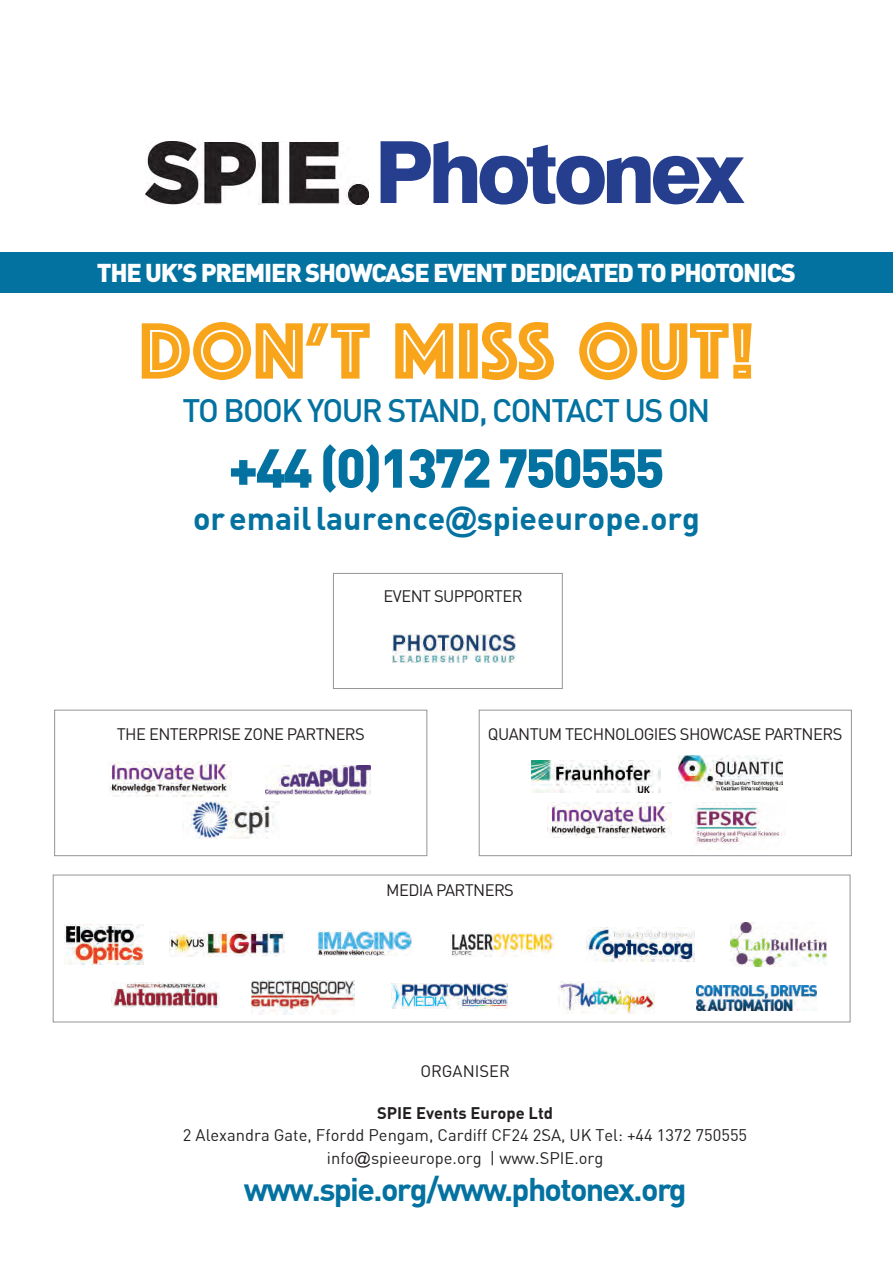
<style>
.page{position:relative;width:893px;height:1263px;background:#fff}
.page>*{position:absolute;margin:0;border:0;box-sizing:border-box;transform-origin:0 0}
.t1{font:82.8px "Phosphate Inline";color:#f9a51b}
.t2{font:900 54px "DIN";letter-spacing:-.05em;color:#0372a1}
.t3{font:700 32.1px "DIN";color:#0372a1}
.t4{font:700 32.1px "DIN";letter-spacing:-.05em;color:#0372a1}
.t5{font:500 32.1px "DIN";letter-spacing:-.05em;color:#0372a1}
.t6{font:900 25.5px "DIN";letter-spacing:-.05em;color:#fff}
.t7{font:16.5px/22.2px "DIN";color:#231f20;text-align:center}
.t8{font:16.5px "DIN";letter-spacing:-.035em;color:#231f20}
.t9{font:700 16.5px "DIN";color:#231f20}
.s1{font-family:"Arial"}
</style>
<div class="page">
<div style="left:53px;top:875px;width:797px;height:147px;border:1px solid #939598"></div>
<div style="left:479px;top:710px;width:373px;height:146px;border:1px solid #939598"></div>
<div style="left:54px;top:710px;width:373px;height:146px;border:1px solid #939598"></div>
<div style="left:333px;top:573px;width:230px;height:116px;border:1px solid #939598"></div>
<div style="left:0;top:252px;width:892px;height:41px;background:#0372a1"></div>
<svg style="left:381px;top:141px;width:363px;height:64px"></svg>
<img style="left:170px;top:931px;width:115px;height:26px">
<img style="left:317px;top:931px;width:94px;height:24px">
<img style="left:450px;top:932px;width:103px;height:24px">
<img style="left:586px;top:927px;width:108px;height:34px">
<img style="left:731px;top:922px;width:96px;height:45px">
<img style="left:112px;top:982px;width:108px;height:25px">
<img style="left:252px;top:981px;width:103px;height:34px">
<img style="left:64px;top:924px;width:79px;height:40px">
<img style="left:392px;top:634px;width:123px;height:29px">
<img style="left:392px;top:983px;width:115px;height:25px">
<img style="left:559px;top:982px;width:95px;height:31px">
<img style="left:696px;top:985px;width:120px;height:25px">
<img style="left:108px;top:761px;width:124px;height:35px">
<img style="left:548px;top:803px;width:123px;height:35px">
<img style="left:182px;top:802px;width:92px;height:36px">
<img style="left:265px;top:765px;width:105px;height:29px">
<img style="left:531px;top:760px;width:130px;height:32px">
<img style="left:679px;top:756px;width:103px;height:34px">
<img style="left:691px;top:802px;width:91px;height:43px">
<img style="left:146px;top:141px;width:223px;height:64px">
<h3 class="t6" style="left:97px;top:258px;width:700px">THE UK’S PREMIER SHOWCASE EVENT DEDICATED TO PHOTONICS</h3>
<h1 class="t1" style="left:139px;top:301px;width:617px">DON’T MISS OUT!</h1>
<h3 class="t5" style="left:183px;top:392px;width:529px">TO BOOK YOUR STAND, CONTACT US ON</h3>
<h2 class="t2" style="left:228px;top:437px;width:438px">+44 (0)1372 750555</h2>
<h3 class="t3" style="left:193px;top:497px;width:508px">or email laurence<span class="s1">@</span>spieeurope.org</h3>
<p class="t8" style="left:384px;top:587px;width:140px">EVENT SUPPORTER</p>
<p class="t8" style="left:117px;top:724px;width:250px">THE ENTERPRISE ZONE PARTNERS</p>
<p class="t8" style="left:488px;top:724px;width:356px">QUANTUM TECHNOLOGIES SHOWCASE PARTNERS</p>
<p class="t8" style="left:386px;top:880px;width:129px">MEDIA PARTNERS</p>
<p class="t7" style="left:420px;top:1060px;width:91px">ORGANISER</p>
<p class="t9" style="left:377px;top:1102px;width:178px">SPIE Events Europe Ltd</p>
<p class="t7" style="left:183px;top:1124px;width:566px">2 Alexandra Gate, Ffordd Pengam, Cardiff CF24 2SA, UK Tel: +44 1372 750555 info<span class="s1">@</span>spieeurope.org | www.SPIE.org</p>
<h3 class="t4" style="left:244px;top:1168px;width:445px">www.spie.org/www.photonex.org</h3>
</div>
